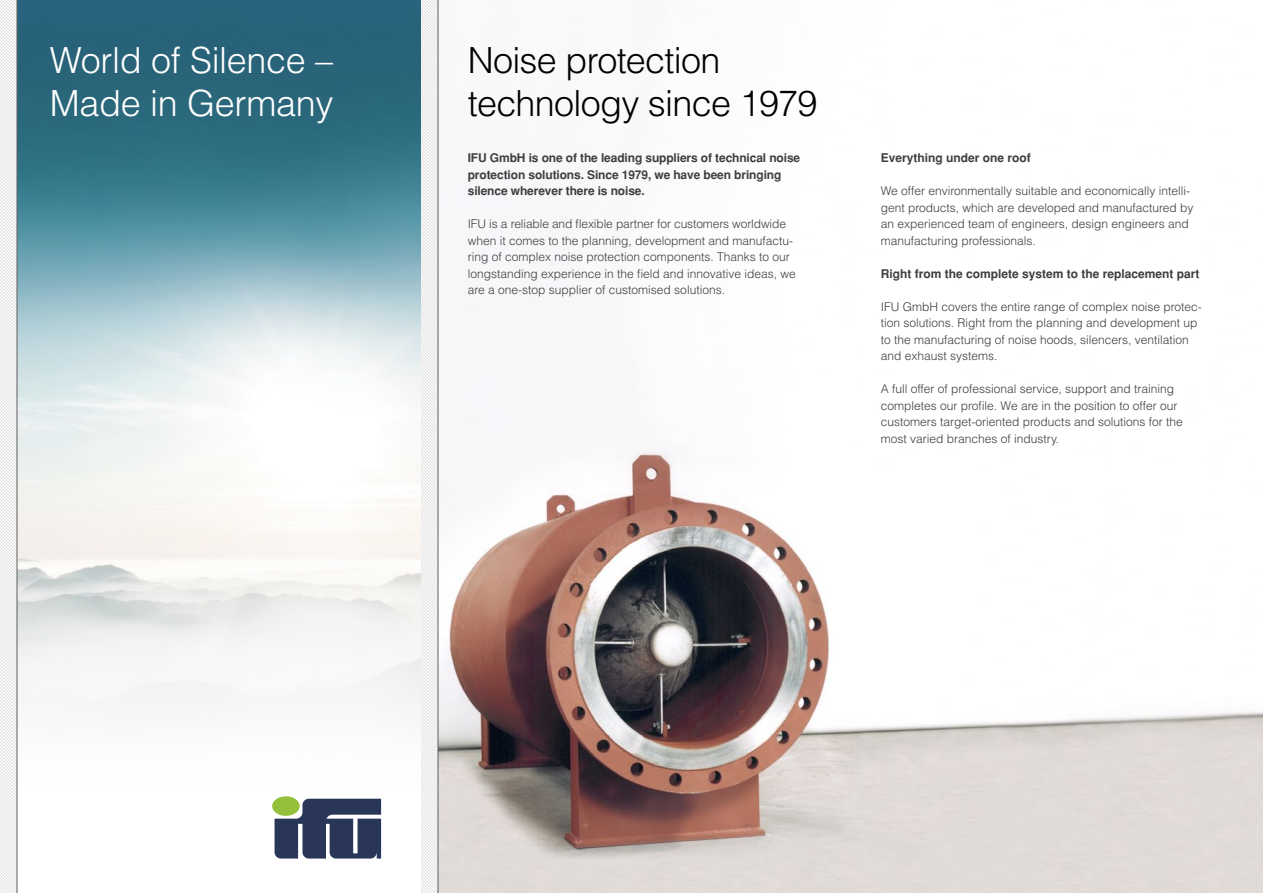
<style>
.page{position:relative;width:1263px;height:893px;background:#fff}
.page>*{position:absolute;margin:0;border:0;box-sizing:border-box;transform-origin:0 0}
.t1{font:300 36px/43.2px "Helvetica";letter-spacing:-.02em;color:#000}
.t2{font:300 36px/43.2px "Helvetica";letter-spacing:-.01em;color:#fff}
.t3{font:300 12px/16.5px "Helvetica";color:#3e3e3d}
.t4{font:700 12px/16.5px "Helvetica";letter-spacing:-.01em;color:#3e3e3d}
</style>
<div class="page">
<svg style="left:0;top:0;width:17px;height:893px"></svg>
<img style="left:439px;top:449px;width:824px;height:444px">
<img style="left:18px;top:0;width:403px;height:859px">
<svg style="left:272px;top:796px;width:109px;height:62px;background:#566374"></svg>
<hr style="left:17px;top:0;width:1px;height:893px;background:#5d5d5c">
<svg style="left:421px;top:0;width:17px;height:893px"></svg>
<hr style="left:438px;top:0;width:1px;height:893px;background:#5d5d5c">
<h1 class="t2" style="left:50px;top:38px;width:285px">World of Silence –<br>Made in Germany</h1>
<h1 class="t1" style="left:468px;top:38px;width:351px">Noise protection technology since 1979</h1>
<p class="t4" style="left:468px;top:150px;width:334px">IFU GmbH is one of the leading suppliers of technical noise protection solutions. Since 1979, we have been bringing silence wherever there is noise.</p>
<p class="t3" style="left:468px;top:215px;width:330px">IFU is a reliable and flexible partner for customers worldwide when it comes to the planning, development and manufactu&shy;ring of complex noise protection components. Thanks to our longstanding experience in the field and innovative ideas, we are a one-stop supplier of customised solutions.</p>
<p class="t4" style="left:881px;top:150px;width:152px">Everything under one roof</p>
<p class="t3" style="left:881px;top:182px;width:314px">We offer environmentally suitable and economically intelli&shy;gent products, which are developed and manufactured by an experienced team of engineers, design engineers and manufacturing professionals.</p>
<p class="t4" style="left:881px;top:265px;width:320px">Right from the complete system to the replacement part</p>
<p class="t3" style="left:881px;top:298px;width:323px">IFU GmbH covers the entire range of complex noise protec&shy;tion solutions. Right from the planning and development up to the manufacturing of noise hoods, silencers, ventilation and exhaust systems.</p>
<p class="t3" style="left:881px;top:380px;width:303px">A full offer of professional service, support and training completes our profile. We are in the position to offer our customers target-oriented products and solutions for the most varied branches of industry.</p>
</div>
